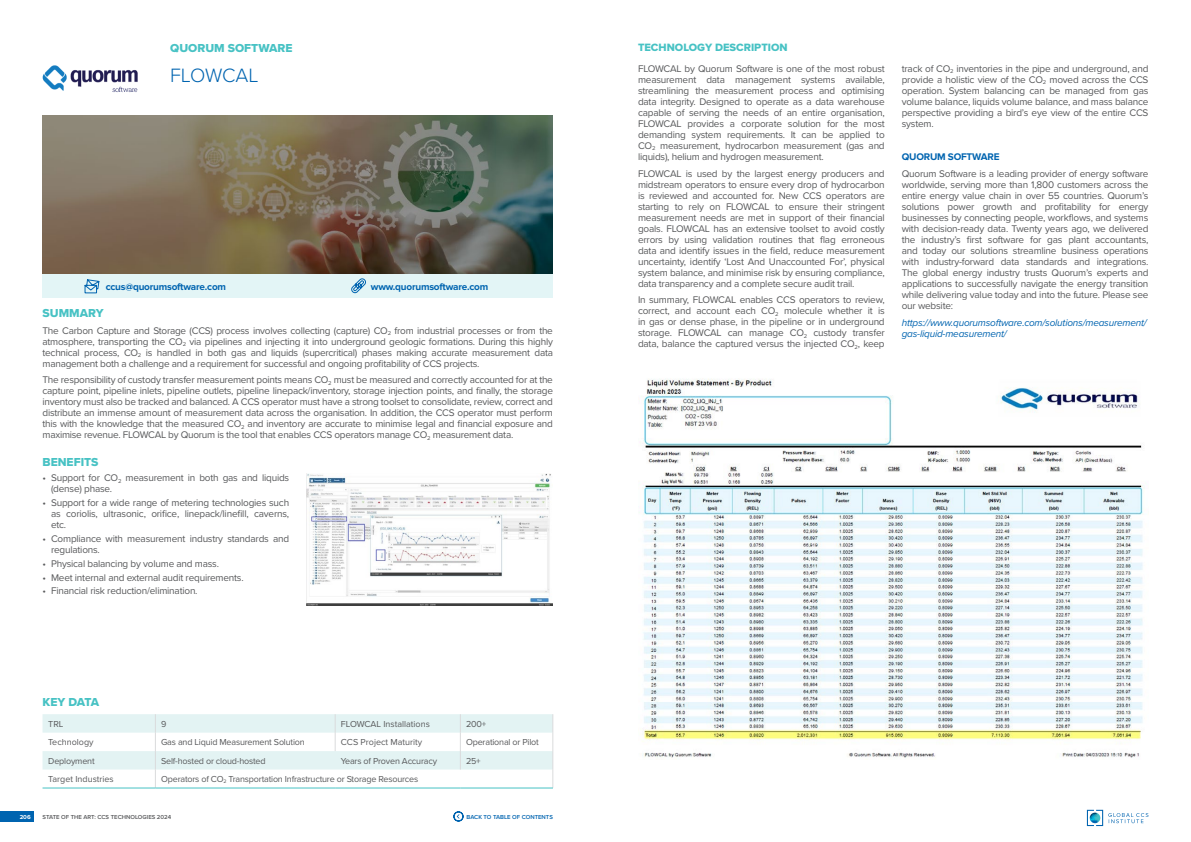
<style>
.page{position:relative;width:1191px;height:842px;background:#fff}
.page>*{position:absolute;margin:0;border:0;box-sizing:border-box;transform-origin:0 0}
.t1{font:300 20px "Proxima Nova";letter-spacing:-.01em;color:#0064b0}
.t2{font:12px "Proxima Nova Extrabld";color:#47c2c4}
.t3{font:11px "Proxima Nova Extrabld";color:#47c2c4}
.t4{font:10px/11px "Proxima Nova";letter-spacing:-.02em;color:#58595b;text-align:justify}
.t5{font:italic 10px/11px "Proxima Nova";letter-spacing:-.02em;color:#0064b0}
.t6{font:700 10px "Proxima Nova";letter-spacing:-.02em;color:#0064b0}
.t7{font:9px "Proxima Nova";letter-spacing:-.02em;color:#58595b}
.t8{font:9px "Proxima Nova";color:#58595b}
.t9{font:600 6px "Proxima Nova";color:#58595b}
.t10{font:600 6px "Proxima Nova";color:#0064b0}
.t11{font:700 6px "Proxima Nova";color:#fff}
</style>
<div class="page">
<div style="left:0;top:812px;width:34px;height:10px;background:#0064b0"></div>
<svg style="left:1087px;top:810px;width:61px;height:16px"></svg>
<svg style="left:453px;top:811px;width:10px;height:10px"></svg>
<img style="left:43px;top:116px;width:510px;height:158px">
<div style="left:43px;top:274px;width:510px;height:24px;background:#e3f5f6"></div>
<svg style="left:84px;top:279px;width:16px;height:15px"></svg>
<svg style="left:351px;top:278px;width:15px;height:16px"></svg>
<img style="left:43px;top:65px;width:95px;height:28px">
<img style="left:306px;top:473px;width:247px;height:133px">
<img style="left:639px;top:378px;width:506px;height:382px">
<hr style="left:43px;top:788px;width:112px;height:1px;background:#47c2c4">
<hr style="left:155px;top:788px;width:180px;height:1px;background:#47c2c4">
<hr style="left:335px;top:788px;width:125px;height:1px;background:#47c2c4">
<hr style="left:460px;top:788px;width:93px;height:1px;background:#47c2c4">
<svg style="left:43px;top:714px;width:510px;height:74px"></svg>
<p class="t2" style="left:170px;top:39px;width:124px">QUORUM SOFTWARE</p>
<h1 class="t1" style="left:170px;top:60px;width:90px">FLOWCAL</h1>
<p class="t6" style="left:106px;top:281px;width:122px">ccus@quorumsoftware.com</p>
<p class="t6" style="left:371px;top:281px;width:119px">www.quorumsoftware.com</p>
<p class="t2" style="left:43px;top:304px;width:63px">SUMMARY</p>
<p class="t4" style="left:43px;top:324px;width:512px">The Carbon Capture and Storage (CCS) process involves collecting (capture) CO<sub>2</sub> from industrial processes or from the atmosphere, transporting the CO<sub>2</sub> via pipelines and injecting it into underground geologic formations. During this highly technical process, CO<sub>2</sub> is handled in both gas and liquids (supercritical) phases making accurate measurement data management both a challenge and a requirement for successful and ongoing profitability of CCS projects.</p>
<p class="t4" style="left:43px;top:374px;width:512px">The responsibility of custody transfer measurement points means CO<sub>2</sub> must be measured and correctly accounted for at the capture point, pipeline inlets, pipeline outlets, pipeline linepack/inventory, storage injection points, and finally, the storage inventory must also be tracked and balanced. A CCS operator must have a strong toolset to consolidate, review, correct and distribute an immense amount of measurement data across the organisation. In addition, the CCS operator must perform this with the knowledge that the measured CO<sub>2</sub> and inventory are accurate to minimise legal and financial exposure and maximise revenue. FLOWCAL by Quorum is the tool that enables CCS operators manage CO<sub>2</sub> measurement data.</p>
<p class="t4" style="left:51px;top:472px;width:240px;text-indent:-8px">• Support for CO<sub>2</sub> measurement in both gas and liquids (dense) phase.</p>
<p class="t4" style="left:51px;top:497px;width:240px;text-indent:-8px">• Support for a wide range of metering technologies such as coriolis, ultrasonic, orifice, linepack/linefill, caverns, etc.</p>
<p class="t4" style="left:51px;top:533px;width:240px;text-indent:-8px">• Compliance with measurement industry standards and regulations.</p>
<p class="t4" style="left:43px;top:557px;width:178px">• Physical balancing by volume and mass.</p>
<p class="t4" style="left:43px;top:571px;width:203px">• Meet internal and external audit requirements.</p>
<p class="t4" style="left:43px;top:585px;width:157px">• Financial risk reduction/elimination.</p>
<p class="t2" style="left:43px;top:453px;width:57px">BENEFITS</p>
<p class="t2" style="left:43px;top:693px;width:58px">KEY DATA</p>
<p class="t7" style="left:48px;top:717px;width:17px">TRL</p>
<p class="t7" style="left:161px;top:717px;width:7px">9</p>
<p class="t8" style="left:341px;top:717px;width:91px">FLOWCAL Installations</p>
<p class="t7" style="left:466px;top:717px;width:22px">200+</p>
<p class="t8" style="left:48px;top:736px;width:47px">Technology</p>
<p class="t7" style="left:161px;top:736px;width:145px">Gas and Liquid Measurement Solution</p>
<p class="t8" style="left:341px;top:736px;width:83px">CCS Project Maturity</p>
<p class="t7" style="left:466px;top:736px;width:74px">Operational or Pilot</p>
<p class="t7" style="left:48px;top:754px;width:48px">Deployment</p>
<p class="t7" style="left:161px;top:754px;width:106px">Self-hosted or cloud-hosted</p>
<p class="t7" style="left:341px;top:754px;width:98px">Years of Proven Accuracy</p>
<p class="t7" style="left:466px;top:754px;width:16px">25+</p>
<p class="t8" style="left:48px;top:773px;width:67px">Target Industries</p>
<p class="t7" style="left:161px;top:773px;width:259px">Operators of CO<sub>2</sub> Transportation Infrastructure or Storage Resources</p>
<p class="t11" style="left:20px;top:813px;width:12px">206</p>
<p class="t9" style="left:43px;top:812px;width:130px">STATE OF THE ART: CCS TECHNOLOGIES 2024</p>
<p class="t10" style="left:466px;top:812px;width:88px">BACK TO TABLE OF CONTENTS</p>
<p class="t3" style="left:638px;top:39px;width:151px">TECHNOLOGY DESCRIPTION</p>
<p class="t4" style="left:638px;top:63px;width:248px">FLOWCAL by Quorum Software is one of the most robust measurement data management systems available, streamlining the measurement process and optimising data integrity. Designed to operate as a data warehouse capable of serving the needs of an entire organisation, FLOWCAL provides a corporate solution for the most demanding system requirements. It can be applied to CO<sub>2</sub> measurement, hydrocarbon measurement (gas and liquids), helium and hydrogen measurement.</p>
<p class="t4" style="left:638px;top:167px;width:248px">FLOWCAL is used by the largest energy producers and midstream operators to ensure every drop of hydrocarbon is reviewed and accounted for. New CCS operators are starting to rely on FLOWCAL to ensure their stringent measurement needs are met in support of their financial goals. FLOWCAL has an extensive toolset to avoid costly errors by using validation routines that flag erroneous data and identify issues in the field, reduce measurement uncertainty, identify ‘Lost And Unaccounted For’, physical system balance, and minimise risk by ensuring compliance, data transparency and a complete secure audit trail.</p>
<p class="t4" style="left:638px;top:294px;width:248px">In summary, FLOWCAL enables CCS operators to review, correct, and account each CO<sub>2</sub> molecule whether it is in gas or dense phase, in the pipeline or in underground storage. FLOWCAL can manage CO<sub>2</sub> custody transfer data, balance the captured versus the injected CO<sub>2</sub>, keep</p>
<p class="t4" style="left:901px;top:63px;width:248px">track of CO<sub>2</sub> inventories in the pipe and underground, and provide a holistic view of the CO<sub>2</sub> moved across the CCS operation. System balancing can be managed from gas volume balance, liquids volume balance, and mass balance perspective providing a bird’s eye view of the entire CCS system.</p>
<p class="t6" style="left:901px;top:151px;width:99px">QUORUM SOFTWARE</p>
<p class="t4" style="left:901px;top:168px;width:248px">Quorum Software is a leading provider of energy software worldwide, serving more than 1,800 customers across the entire energy value chain in over 55 countries. Quorum’s solutions power growth and profitability for energy businesses by connecting people, workflows, and systems with decision-ready data. Twenty years ago, we delivered the industry’s first software for gas plant accountants, and today our solutions streamline business operations with industry-forward data standards and integrations.<br>The global energy industry trusts Quorum’s experts and applications to successfully navigate the energy transition while delivering value today and into the future. Please see our website:</p>
<p class="t5" style="left:901px;top:316px;width:247px">https://www.quorumsoftware.com/solutions/measurement/ gas-liquid-measurement/</p>
</div>
